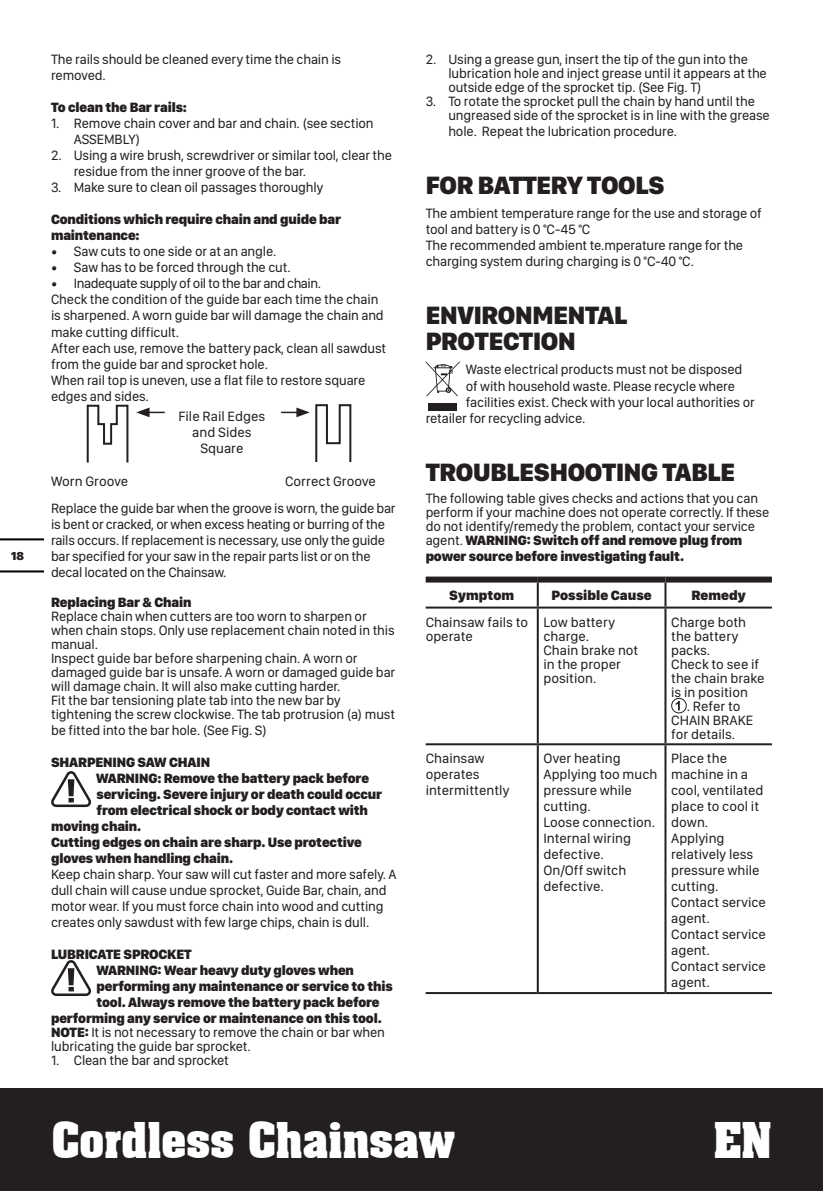
<style>
.page{position:relative;width:823px;height:1191px;background:#fff}
.page>*{position:absolute;margin:0;border:0;box-sizing:border-box;transform-origin:0 0}
.t1{font:700 48px "Aachen BT";letter-spacing:-.025em;color:#fff;scale:.95 1}
.t2{font:900 26px/26px "SF Compact Display";letter-spacing:-.01em;color:#231f20}
.t3{font:14px/16px "SF Compact Display";letter-spacing:-.01em;color:#231f20}
.t4{font:900 14px/16px "SF Compact Display";letter-spacing:-.01em;color:#231f20}
.t5{font:900 12px "SF Compact Display";color:#231f20}
.s1{font-weight:900}
</style>
<div class="page">
<div style="left:0;top:1089px;width:822px;height:102px;background:#231f20"></div>
<hr style="left:0;top:570px;width:43px;height:2px;background:#000">
<hr style="left:0;top:538px;width:43px;height:2px;background:#000">
<svg style="left:136px;top:407px;width:29px;height:10px"></svg>
<svg style="left:281px;top:404px;width:71px;height:58px"></svg>
<svg style="left:86px;top:404px;width:43px;height:59px"></svg>
<svg style="left:51px;top:771px;width:40px;height:36px"></svg>
<svg style="left:51px;top:960px;width:40px;height:36px"></svg>
<svg style="left:425px;top:361px;width:34px;height:35px"></svg>
<div style="left:428px;top:403px;width:28px;height:7px;background:#231f20"></div>
<hr style="left:536px;top:582px;width:2px;height:24px;background:#231f20">
<hr style="left:664px;top:582px;width:2px;height:24px;background:#231f20">
<hr style="left:425px;top:606px;width:112px;height:2px;background:#231f20">
<hr style="left:537px;top:606px;width:128px;height:2px;background:#231f20">
<hr style="left:536px;top:608px;width:2px;height:135px;background:#231f20">
<hr style="left:665px;top:606px;width:106px;height:2px;background:#231f20">
<hr style="left:664px;top:608px;width:2px;height:135px;background:#231f20">
<hr style="left:425px;top:743px;width:112px;height:2px;background:#231f20">
<hr style="left:537px;top:743px;width:128px;height:2px;background:#231f20">
<hr style="left:536px;top:745px;width:2px;height:247px;background:#231f20">
<hr style="left:665px;top:743px;width:106px;height:2px;background:#231f20">
<hr style="left:664px;top:745px;width:2px;height:247px;background:#231f20">
<hr style="left:425px;top:992px;width:112px;height:2px;background:#231f20">
<hr style="left:537px;top:992px;width:128px;height:2px;background:#231f20">
<hr style="left:665px;top:992px;width:106px;height:2px;background:#231f20">
<div style="left:425px;top:576px;width:112px;height:6px;background:#231f20"></div>
<div style="left:537px;top:576px;width:128px;height:6px;background:#231f20"></div>
<div style="left:665px;top:576px;width:106px;height:6px;background:#231f20"></div>
<div style="left:670px;top:698px;width:16px;height:15px;border:1px solid #231f20;border-radius:50%"></div>
<svg style="left:675px;top:701px;width:4px;height:9px"></svg>
<p class="t5" style="left:11px;top:552px;width:14px">18</p>
<p class="t3" style="left:51px;top:53px;width:291px">The rails should be cleaned every time the chain is removed.</p>
<p class="t4" style="left:51px;top:101px;width:137px">To clean the Bar rails:</p>
<p class="t3" style="left:74px;top:117px;width:301px;text-indent:-23px">1. Remove chain cover and bar and chain. (see section<br>ASSEMBLY)</p>
<p class="t3" style="left:74px;top:149px;width:319px;text-indent:-23px">2. Using a wire brush, screwdriver or similar tool, clear the residue from the inner groove of the bar.</p>
<p class="t3" style="left:51px;top:181px;width:273px">3. Make sure to clean oil passages thoroughly</p>
<p class="t4" style="left:51px;top:213px;width:291px">Conditions which require chain and guide bar maintenance:</p>
<p class="t3" style="left:51px;top:245px;width:227px">• Saw cuts to one side or at an angle.</p>
<p class="t3" style="left:51px;top:261px;width:241px">• Saw has to be forced through the cut.</p>
<p class="t3" style="left:51px;top:277px;width:336px">• Inadequate supply of oil to the bar and chain.<br>Check the condition of the guide bar each time the chain is sharpened. A worn guide bar will damage the chain and make cutting difficult.<br>After each use, remove the battery pack, clean all sawdust from the guide bar and sprocket hole.<br>When rail top is uneven, use a flat file to restore square edges and sides.</p>
<p class="t3" style="left:178px;top:409px;width:88px;text-align:center">File Rail Edges and Sides<br>Square</p>
<p class="t3" style="left:51px;top:474px;width:79px">Worn Groove</p>
<p class="t3" style="left:51px;top:469px;width:346px;line-height:26.6px;text-indent:234px">Correct Groove<br>Replace the guide bar when the groove is worn, the guide bar</p>
<p class="t3" style="left:51px;top:517px;width:335px">is bent or cracked, or when excess heating or burring of the rails occurs. If replacement is necessary, use only the guide bar specified for your saw in the repair parts list or on the decal located on the Chainsaw.</p>
<p class="t4" style="left:51px;top:595px;width:142px">Replacing Bar &amp; Chain</p>
<p class="t3" style="left:51px;top:610px;width:345px;line-height:14px">Replace chain when cutters are too worn to sharpen or when chain stops. Only use replacement chain noted in this manual.<br>Inspect guide bar before sharpening chain. A worn or damaged guide bar is unsafe. A worn or damaged guide bar will damage chain. It will also make cutting harder.<br>Fit the bar tensioning plate tab into the new bar by tightening the screw clockwise. The tab protrusion (a) must</p>
<p class="t3" style="left:51px;top:723px;width:217px">be fitted into the bar hole. (See Fig. S)</p>
<p class="t4" style="left:51px;top:755px;width:160px">SHARPENING SAW CHAIN</p>
<p class="t4" style="left:96px;top:771px;width:274px">WARNING: Remove the battery pack before</p>
<p class="t4" style="left:96px;top:787px;width:287px">servicing. Severe injury or death could occur</p>
<p class="t4" style="left:96px;top:803px;width:273px">from electrical shock or body contact with</p>
<p class="t4" style="left:51px;top:819px;width:92px">moving chain.</p>
<p class="t4" style="left:51px;top:835px;width:312px">Cutting edges on chain are sharp. Use protective</p>
<p class="t4" style="left:51px;top:851px;width:183px">gloves when handling chain.</p>
<p class="t3" style="left:51px;top:867px;width:347px">Keep chain sharp. Your saw will cut faster and more safely. A dull chain will cause undue sprocket, Guide Bar, chain, and motor wear. If you must force chain into wood and cutting creates only sawdust with few large chips, chain is dull.</p>
<p class="t4" style="left:51px;top:947px;width:142px">LUBRICATE SPROCKET</p>
<p class="t4" style="left:96px;top:963px;width:259px">WARNING: Wear heavy duty gloves when</p>
<p class="t4" style="left:96px;top:979px;width:298px">performing any maintenance or service to this</p>
<p class="t4" style="left:96px;top:995px;width:284px">tool. Always remove the battery pack before</p>
<p class="t4" style="left:51px;top:1011px;width:332px">performing any service or maintenance on this tool.</p>
<p class="t3" style="left:51px;top:1026px;width:335px;line-height:14px"><span class="s1">NOTE:</span> It is not necessary to remove the chain or bar when lubricating the guide bar sprocket.</p>
<p class="t3" style="left:51px;top:1053px;width:179px">1. Clean the bar and sprocket</p>
<p class="t3" style="left:448px;top:54px;width:320px;line-height:14px;text-indent:-23px">2. Using a grease gun, insert the tip of the gun into the lubrication hole and inject grease until it appears at the outside edge of the sprocket tip. (See Fig. T)</p>
<p class="t3" style="left:448px;top:96px;width:323px;line-height:14px;text-indent:-23px">3. To rotate the sprocket pull the chain by hand until the ungreased side of the sprocket is in line with the grease</p>
<p class="t3" style="left:448px;top:125px;width:230px">hole. Repeat the lubrication procedure.</p>
<h2 class="t2" style="left:425px;top:175px;width:240px">FOR BATTERY TOOLS</h2>
<p class="t3" style="left:425px;top:207px;width:337px">The ambient temperature range for the use and storage of tool and battery is 0 °C-45 °C<br>The recommended ambient te.mperature range for the charging system during charging is 0 °C-40 °C.</p>
<h2 class="t2" style="left:425px;top:305px;width:203px">ENVIRONMENTAL<br>PROTECTION</h2>
<p class="t3" style="left:465px;top:363px;width:278px">Waste electrical products must not be disposed</p>
<p class="t3" style="left:465px;top:379px;width:270px">of with household waste. Please recycle where</p>
<p class="t3" style="left:465px;top:395px;width:290px">facilities exist. Check with your local authorities or</p>
<p class="t3" style="left:425px;top:411px;width:161px">retailer for recycling advice.</p>
<h2 class="t2" style="left:425px;top:461px;width:311px">TROUBLESHOOTING TABLE</h2>
<p class="t3" style="left:425px;top:492px;width:345px;line-height:14px">The following table gives checks and actions that you can perform if your machine does not operate correctly. If these do not identify/remedy the problem, contact your service agent. <span class="s1">WARNING: Switch off and remove plug from</span></p>
<p class="t4" style="left:425px;top:549px;width:260px">power source before investigating fault.</p>
<p class="t4" style="left:449px;top:588px;width:66px">Symptom</p>
<p class="t4" style="left:551px;top:588px;width:102px">Possible Cause</p>
<p class="t4" style="left:691px;top:588px;width:56px">Remedy</p>
<p class="t3" style="left:425px;top:616px;width:104px;line-height:14px">Chainsaw fails to operate</p>
<p class="t3" style="left:543px;top:616px;width:96px;line-height:14px">Low battery charge.<br>Chain brake not in the proper position.</p>
<p class="t3" style="left:670px;top:615px;width:76px">Charge both</p>
<p class="t3" style="left:670px;top:629px;width:69px">the battery</p>
<p class="t3" style="left:670px;top:643px;width:40px">packs.</p>
<p class="t3" style="left:670px;top:657px;width:90px">Check to see if</p>
<p class="t3" style="left:670px;top:671px;width:95px">the chain brake</p>
<p class="t3" style="left:670px;top:685px;width:78px">is in position</p>
<p class="t3" style="left:686px;top:699px;width:55px">. Refer to</p>
<p class="t3" style="left:670px;top:713px;width:84px">CHAIN BRAKE</p>
<p class="t3" style="left:670px;top:727px;width:65px">for details.</p>
<p class="t3" style="left:425px;top:751px;width:85px">Chainsaw operates intermittently</p>
<p class="t3" style="left:543px;top:751px;width:115px">Over heating<br>Applying too much pressure while cutting.<br>Loose connection.<br>Internal wiring defective.<br>On/Off switch defective.</p>
<p class="t3" style="left:670px;top:751px;width:96px">Place the machine in a cool, ventilated place to cool it down.<br>Applying relatively less pressure while cutting.<br>Contact service agent.<br>Contact service agent.<br>Contact service agent.</p>
<h1 class="t1" style="left:51px;top:1110px;width:427px">Cordless Chainsaw</h1>
<h1 class="t1" style="left:712px;top:1110px;width:63px">EN</h1>
</div>
